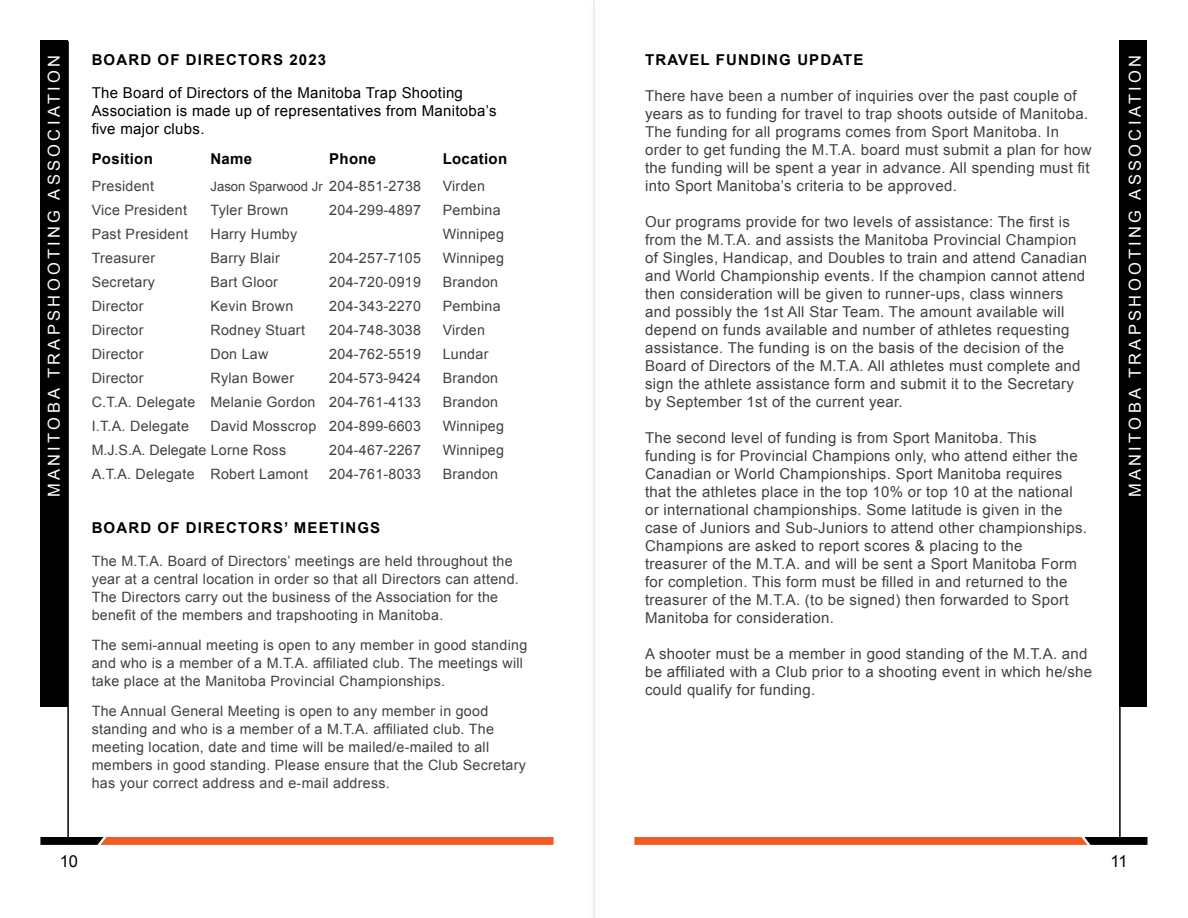
<style>
.page{position:relative;width:1188px;height:918px;background:#fff}
.page>*{position:absolute;margin:0;border:0;box-sizing:border-box;transform-origin:0 0}
.t1{font:16.5px "Arial";letter-spacing:.2em;color:#fff}
.t2{font:16.5px "Arial";color:#000}
.t3{font:15px/18px "Arial";letter-spacing:.02em;color:#414042}
.t4{font:15px/18px "Arial";letter-spacing:.02em;color:#000}
.t5{font:700 15px "Arial";letter-spacing:.075em;color:#000}
.t6{font:700 15px "Arial";letter-spacing:.02em;color:#000}
.t7{font:14.25px/18px "Arial";letter-spacing:.02em;color:#414042}
.t8{font:13.2px "Arial";color:#414042}
.s1{font-size:14.25px}
</style>
<div class="page">
<svg style="left:634px;top:837px;width:514px;height:8px;background:#d55322"></svg>
<svg style="left:40px;top:837px;width:514px;height:8px;background:#d55322"></svg>
<hr style="left:1119px;top:41px;width:2px;height:796px;background:#000">
<hr style="left:67px;top:41px;width:2px;height:796px;background:#000">
<div style="left:40px;top:40px;width:27px;height:667px;background:#000"></div>
<div style="left:1119px;top:40px;width:28px;height:667px;background:#000"></div>
<hr style="left:593px;top:0;width:2px;height:918px;background:#e6e7e8">
<p class="t1" style="left:43px;top:497px;width:444px;rotate:-90deg">MANITOBA TRAPSHOOTING ASSOCIATION</p>
<p class="t5" style="left:92px;top:50px;width:236px">BOARD OF DIRECTORS 2023</p>
<p class="t4" style="left:92px;top:84px;width:407px">The Board of Directors of the Manitoba Trap Shooting<br>Association is made up of representatives from Manitoba’s five major clubs.</p>
<p class="t6" style="left:92px;top:149px;width:63px">Position</p>
<p class="t5" style="left:210px;top:149px;width:43px">Name</p>
<p class="t5" style="left:329px;top:149px;width:49px">Phone</p>
<p class="t6" style="left:443px;top:149px;width:66px">Location</p>
<p class="t7" style="left:92px;top:177px;width:64px">President</p>
<p class="t8" style="left:210px;top:178px;width:212px">Jason Sparwood Jr <span class="s1">204-851-2738</span></p>
<p class="t7" style="left:443px;top:177px;width:44px">Virden</p>
<p class="t7" style="left:92px;top:201px;width:97px">Vice President</p>
<p class="t7" style="left:210px;top:201px;width:80px">Tyler Brown</p>
<p class="t7" style="left:329px;top:201px;width:93px">204-299-4897</p>
<p class="t7" style="left:443px;top:201px;width:59px">Pembina</p>
<p class="t7" style="left:92px;top:225px;width:98px">Past President</p>
<p class="t7" style="left:210px;top:225px;width:88px">Harry Humby</p>
<p class="t7" style="left:443px;top:225px;width:63px">Winnipeg</p>
<p class="t7" style="left:92px;top:249px;width:65px">Treasurer</p>
<p class="t7" style="left:210px;top:249px;width:71px">Barry Blair</p>
<p class="t7" style="left:329px;top:249px;width:93px">204-257-7105</p>
<p class="t7" style="left:443px;top:249px;width:63px">Winnipeg</p>
<p class="t7" style="left:92px;top:273px;width:65px">Secretary</p>
<p class="t7" style="left:210px;top:273px;width:69px">Bart Gloor</p>
<p class="t7" style="left:329px;top:273px;width:93px">204-720-0919</p>
<p class="t7" style="left:443px;top:273px;width:57px">Brandon</p>
<p class="t7" style="left:92px;top:297px;width:53px">Director</p>
<p class="t7" style="left:210px;top:297px;width:84px">Kevin Brown</p>
<p class="t7" style="left:329px;top:297px;width:93px">204-343-2270</p>
<p class="t7" style="left:443px;top:297px;width:59px">Pembina</p>
<p class="t7" style="left:92px;top:321px;width:53px">Director</p>
<p class="t7" style="left:210px;top:321px;width:96px">Rodney Stuart</p>
<p class="t7" style="left:329px;top:321px;width:93px">204-748-3038</p>
<p class="t7" style="left:443px;top:321px;width:44px">Virden</p>
<p class="t7" style="left:92px;top:345px;width:53px">Director</p>
<p class="t7" style="left:210px;top:345px;width:59px">Don Law</p>
<p class="t7" style="left:329px;top:345px;width:93px">204-762-5519</p>
<p class="t7" style="left:443px;top:345px;width:47px">Lundar</p>
<p class="t7" style="left:92px;top:369px;width:53px">Director</p>
<p class="t7" style="left:210px;top:369px;width:85px">Rylan Bower</p>
<p class="t7" style="left:329px;top:369px;width:93px">204-573-9424</p>
<p class="t7" style="left:443px;top:369px;width:57px">Brandon</p>
<p class="t7" style="left:92px;top:393px;width:331px">C.T.A. Delegate Melanie Gordon 204-761-4133</p>
<p class="t7" style="left:443px;top:393px;width:57px">Brandon</p>
<p class="t7" style="left:92px;top:417px;width:99px">I.T.A. Delegate</p>
<p class="t7" style="left:210px;top:417px;width:212px">David Mosscrop 204-899-6603</p>
<p class="t7" style="left:443px;top:417px;width:63px">Winnipeg</p>
<p class="t7" style="left:92px;top:441px;width:196px">M.J.S.A. Delegate Lorne Ross</p>
<p class="t7" style="left:329px;top:441px;width:93px">204-467-2267</p>
<p class="t7" style="left:443px;top:441px;width:63px">Winnipeg</p>
<p class="t7" style="left:92px;top:465px;width:218px">A.T.A. Delegate Robert Lamont</p>
<p class="t7" style="left:329px;top:465px;width:93px">204-761-8033</p>
<p class="t7" style="left:443px;top:465px;width:57px">Brandon</p>
<p class="t5" style="left:92px;top:518px;width:290px">BOARD OF DIRECTORS’ MEETINGS</p>
<p class="t7" style="left:92px;top:552px;width:429px">The M.T.A. Board of Directors’ meetings are held throughout the year at a central location in order so that all Directors can attend.<br>The Directors carry out the business of the Association for the benefit of the members and trapshooting in Manitoba.</p>
<p class="t7" style="left:92px;top:636px;width:437px">The semi-annual meeting is open to any member in good standing and who is a member of a M.T.A. affiliated club. The meetings will take place at the Manitoba Provincial Championships.</p>
<p class="t7" style="left:92px;top:702px;width:436px">The Annual General Meeting is open to any member in good standing and who is a member of a M.T.A. affiliated club. The meeting location, date and time will be mailed/e-mailed to all members in good standing. Please ensure that the Club Secretary has your correct address and e-mail address.</p>
<p class="t5" style="left:645px;top:50px;width:220px">TRAVEL FUNDING UPDATE</p>
<p class="t3" style="left:645px;top:87px;width:448px">There have been a number of inquiries over the past couple of years as to funding for travel to trap shoots outside of Manitoba.<br>The funding for all programs comes from Sport Manitoba. In order to get funding the M.T.A. board must submit a plan for how the funding will be spent a year in advance. All spending must fit into Sport Manitoba’s criteria to be approved.</p>
<p class="t3" style="left:645px;top:213px;width:443px">Our programs provide for two levels of assistance: The first is from the M.T.A. and assists the Manitoba Provincial Champion of Singles, Handicap, and Doubles to train and attend Canadian and World Championship events. If the champion cannot attend then consideration will be given to runner-ups, class winners and possibly the 1st All Star Team. The amount available will depend on funds available and number of athletes requesting assistance. The funding is on the basis of the decision of the Board of Directors of the M.T.A. All athletes must complete and sign the athlete assistance form and submit it to the Secretary by September 1st of the current year.</p>
<p class="t3" style="left:645px;top:429px;width:443px">The second level of funding is from Sport Manitoba. This funding is for Provincial Champions only, who attend either the Canadian or World Championships. Sport Manitoba requires that the athletes place in the top 10% or top 10 at the national or international championships. Some latitude is given in the case of Juniors and Sub-Juniors to attend other championships.<br>Champions are asked to report scores &amp; placing to the treasurer of the M.T.A. and will be sent a Sport Manitoba Form for completion. This form must be filled in and returned to the treasurer of the M.T.A. (to be signed) then forwarded to Sport Manitoba for consideration.</p>
<p class="t3" style="left:645px;top:645px;width:449px">A shooter must be a member in good standing of the M.T.A. and be affiliated with a Club prior to a shooting event in which he/she could qualify for funding.</p>
<p class="t1" style="left:1124px;top:497px;width:444px;rotate:-90deg">MANITOBA TRAPSHOOTING ASSOCIATION</p>
<p class="t2" style="left:60px;top:851px;width:20px">10</p>
<p class="t2" style="left:1111px;top:851px;width:19px">11</p>
</div>
